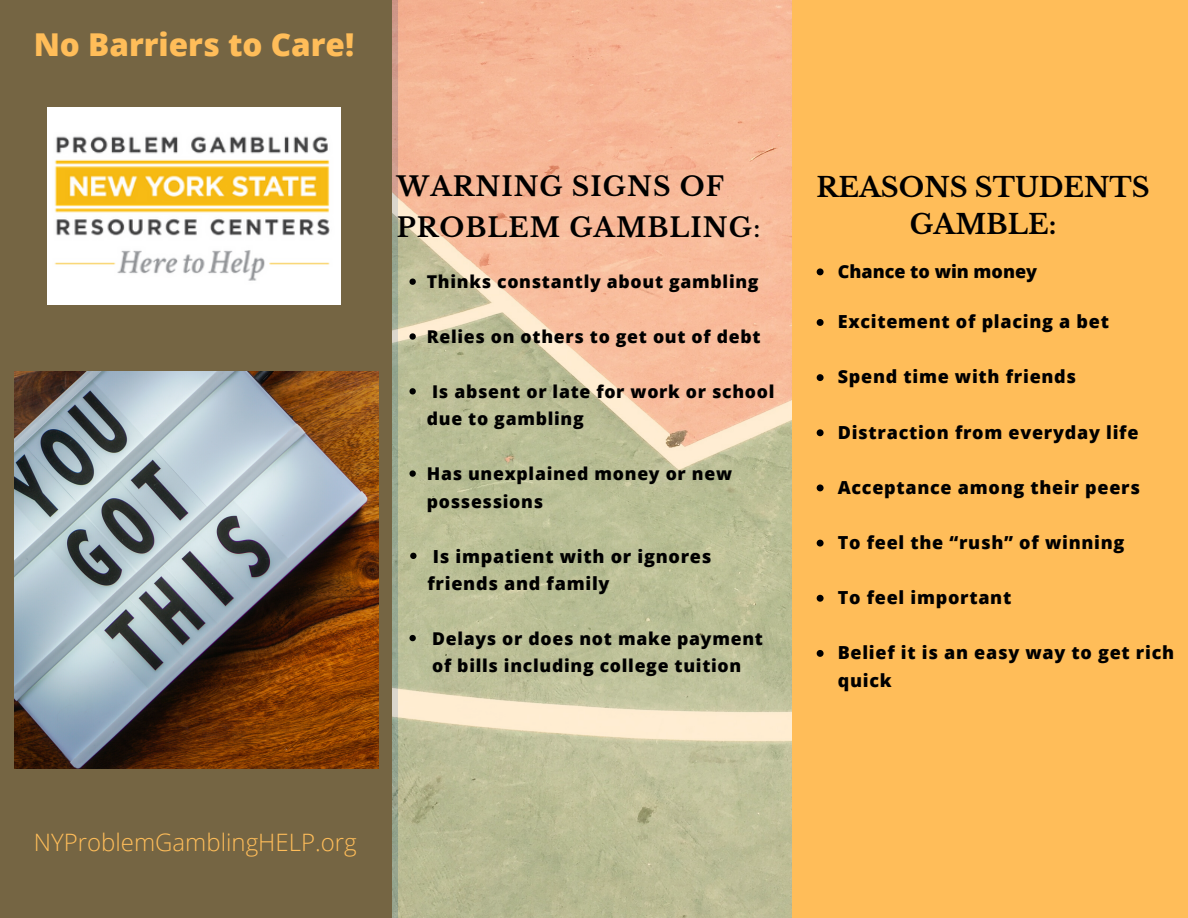
<style>
.page{position:relative;width:1188px;height:918px;background:#ffbd59}
.page>*{position:absolute;margin:0;border:0;box-sizing:border-box;transform-origin:0 0}
.t1{font:800 31.5px "Open Sans";color:#ffbd59}
.t2{font:700 27px/37.2px "Libre Baskerville";color:#000;text-align:center}
.t3{font:700 26.4px/40.8px "Libre Baskerville";letter-spacing:.04em;color:#000}
.t4{font:300 24px "Open Sans";color:#ffbd59}
.t5{font:800 18px/27.6px "Open Sans";letter-spacing:.04em;color:#000}
.t6{font:800 18px "Open Sans";color:#000}
.t7{font:800 17.7px/27.5px "Open Sans";letter-spacing:.04em;color:#000}
.s1{font-weight:400}
</style>
<div class="page">
<div style="left:0;top:0;width:397px;height:918px;background:#756543"></div>
<img style="left:392px;top:0;width:400px;height:918px">
<img style="left:15px;top:371px;width:363px;height:398px">
<svg style="left:817px;top:268px;width:7px;height:7px"></svg>
<svg style="left:817px;top:319px;width:7px;height:7px"></svg>
<svg style="left:817px;top:374px;width:7px;height:7px"></svg>
<svg style="left:817px;top:429px;width:7px;height:7px"></svg>
<svg style="left:817px;top:484px;width:7px;height:7px"></svg>
<svg style="left:817px;top:540px;width:7px;height:7px"></svg>
<svg style="left:817px;top:595px;width:7px;height:7px"></svg>
<svg style="left:817px;top:650px;width:7px;height:7px"></svg>
<svg style="left:409px;top:279px;width:7px;height:6px"></svg>
<svg style="left:409px;top:333px;width:7px;height:7px"></svg>
<svg style="left:409px;top:388px;width:7px;height:7px"></svg>
<svg style="left:409px;top:470px;width:7px;height:7px"></svg>
<svg style="left:410px;top:553px;width:7px;height:6px"></svg>
<svg style="left:409px;top:635px;width:7px;height:6px"></svg>
<img style="left:48px;top:108px;width:292px;height:197px">
<h1 class="t1" style="left:34px;top:22px;width:322px">No Barriers to Care!</h1>
<h3 class="t3" style="left:397px;top:167px;width:365px">WARNING SIGNS OF<br>PROBLEM GAMBLING<span class="s1">:</span></h3>
<p class="t7" style="left:427px;top:268px;width:333px">Thinks constantly about gambling</p>
<p class="t7" style="left:427px;top:323px;width:335px">Relies on others to get out of debt</p>
<p class="t7" style="left:427px;top:377px;width:349px">Is absent or late for work or school due to gambling</p>
<p class="t7" style="left:427px;top:460px;width:307px">Has unexplained money or new possessions</p>
<p class="t5" style="left:427px;top:542px;width:285px">Is impatient with or ignores friends and family</p>
<p class="t7" style="left:432px;top:624px;width:332px">Delays or does not make payment</p>
<p class="t7" style="left:432px;top:652px;width:311px">of bills including college tuition</p>
<h2 class="t2" style="left:817px;top:169px;width:335px">REASONS STUDENTS<br>GAMBLE:</h2>
<p class="t6" style="left:838px;top:258px;width:201px">Chance to win money</p>
<p class="t5" style="left:838px;top:307px;width:273px">Excitement of placing a bet</p>
<p class="t5" style="left:838px;top:363px;width:240px">Spend time with friends</p>
<p class="t5" style="left:838px;top:418px;width:302px">Distraction from everyday life</p>
<p class="t5" style="left:838px;top:473px;width:304px">Acceptance among their peers</p>
<p class="t5" style="left:838px;top:528px;width:288px">To feel the “rush” of winning</p>
<p class="t5" style="left:838px;top:583px;width:175px">To feel important</p>
<p class="t5" style="left:838px;top:638px;width:338px">Belief it is an easy way to get rich quick</p>
<h3 class="t4" style="left:34px;top:826px;width:324px">NYProblemGamblingHELP.org</h3>
</div>
